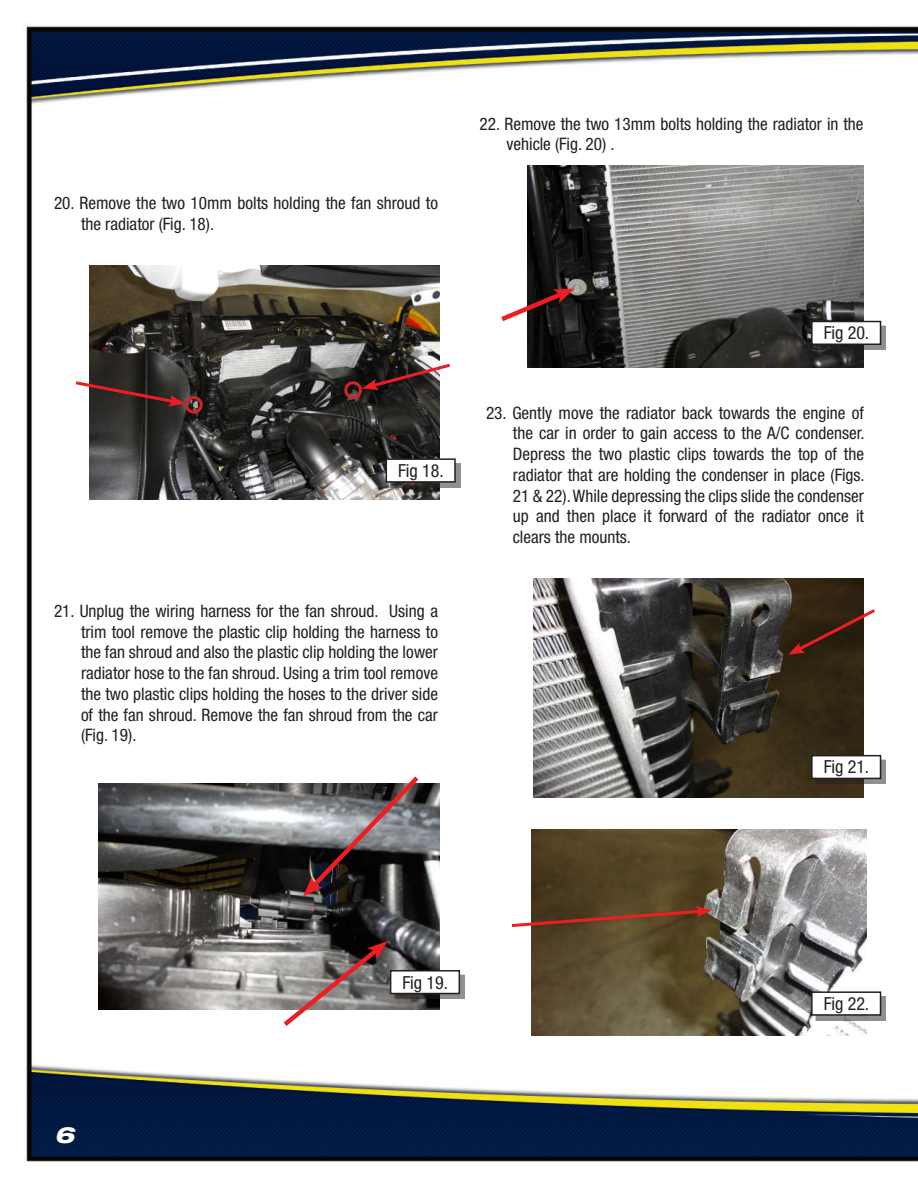
<style>
.page{position:relative;width:918px;height:1188px;background:#fff}
.page>*{position:absolute;margin:0;border:0;box-sizing:border-box;transform-origin:0 0}
.t1{font:italic 800 expanded 22.5px "Helvetica Neue LT Std";color:#fff}
.t2{font:condensed 18px "Helvetica Neue LT Std";color:#231f20}
.t3{font:condensed 17.25px/20.7px "Helvetica Neue LT Std";color:#231f20;text-align:justify}
</style>
<div class="page">
<img style="left:23px;top:23px;width:895px;height:1139px">
<img style="left:534px;top:579px;width:330px;height:219px">
<svg style="left:788px;top:606px;width:90px;height:49px;background:#5a4234"></svg>
<div style="left:816px;top:760px;width:70px;height:24px;background:#231f20;opacity:.5"></div>
<div style="left:812px;top:756px;width:69px;height:22px;background:#fff"></div>
<div style="left:811px;top:755px;width:70px;height:24px;border:2px solid #231f20"></div>
<img style="left:531px;top:829px;width:336px;height:207px">
<div style="left:816px;top:996px;width:70px;height:24px;background:#231f20;opacity:.5"></div>
<div style="left:812px;top:992px;width:69px;height:23px;background:#fff"></div>
<div style="left:811px;top:991px;width:70px;height:25px;border:2px solid #231f20"></div>
<svg style="left:509px;top:906px;width:203px;height:23px;background:#775039"></svg>
<img style="left:527px;top:166px;width:336px;height:201px">
<svg style="left:496px;top:287px;width:79px;height:38px"></svg>
<img style="left:89px;top:265px;width:350px;height:235px">
<svg style="left:73px;top:379px;width:130px;height:36px;background:#57413e"></svg>
<svg style="left:345px;top:362px;width:108px;height:39px;background:#564141"></svg>
<div style="left:390px;top:463px;width:71px;height:24px;background:#231f20;opacity:.5"></div>
<div style="left:386px;top:459px;width:69px;height:23px;background:#fff"></div>
<div style="left:386px;top:458px;width:70px;height:25px;border:2px solid #231f20"></div>
<img style="left:99px;top:783px;width:340px;height:226px">
<svg style="left:303px;top:772px;width:120px;height:125px;background:#696061"></svg>
<svg style="left:279px;top:941px;width:109px;height:90px"></svg>
<div style="left:395px;top:975px;width:70px;height:24px;background:#231f20;opacity:.5"></div>
<div style="left:391px;top:971px;width:68px;height:23px;background:#fff"></div>
<div style="left:390px;top:970px;width:70px;height:24px;border:2px solid #231f20"></div>
<div style="left:816px;top:325px;width:70px;height:25px;background:#231f20;opacity:.5"></div>
<div style="left:812px;top:322px;width:69px;height:22px;background:#fff"></div>
<div style="left:811px;top:321px;width:70px;height:24px;border:2px solid #231f20"></div>
<p class="t3" style="left:81px;top:192px;width:359px;text-indent:-27px">20. Remove the two 10mm bolts holding the fan shroud to the radiator (Fig. 18).</p>
<p class="t2" style="left:398px;top:460px;width:47px">Fig 18.</p>
<p class="t3" style="left:81px;top:601px;width:359px;text-indent:-27px">21. Unplug the wiring harness for the fan shroud. Using a trim tool remove the plastic clip holding the harness to the fan shroud and also the plastic clip holding the lower radiator hose to the fan shroud. Using a trim tool remove the two plastic clips holding the hoses to the driver side of the fan shroud. Remove the fan shroud from the car (Fig. 19).</p>
<p class="t3" style="left:507px;top:113px;width:359px;text-indent:-27px">22. Remove the two 13mm bolts holding the radiator in the vehicle (Fig. 20) .</p>
<p class="t2" style="left:824px;top:323px;width:47px">Fig 20.</p>
<p class="t3" style="left:513px;top:402px;width:353px;text-indent:-27px">23. Gently move the radiator back towards the engine of the car in order to gain access to the A/C condenser.<br>Depress the two plastic clips towards the top of the radiator that are holding the condenser in place (Figs.<br>21 &amp; 22). While depressing the clips slide the condenser up and then place it forward of the radiator once it clears the mounts.</p>
<p class="t2" style="left:824px;top:757px;width:47px">Fig 21.</p>
<h1 class="t1" style="left:55px;top:1120px;width:21px">6</h1>
<p class="t2" style="left:403px;top:972px;width:47px">Fig 19.</p>
<p class="t2" style="left:824px;top:993px;width:47px">Fig 22.</p>
</div>
